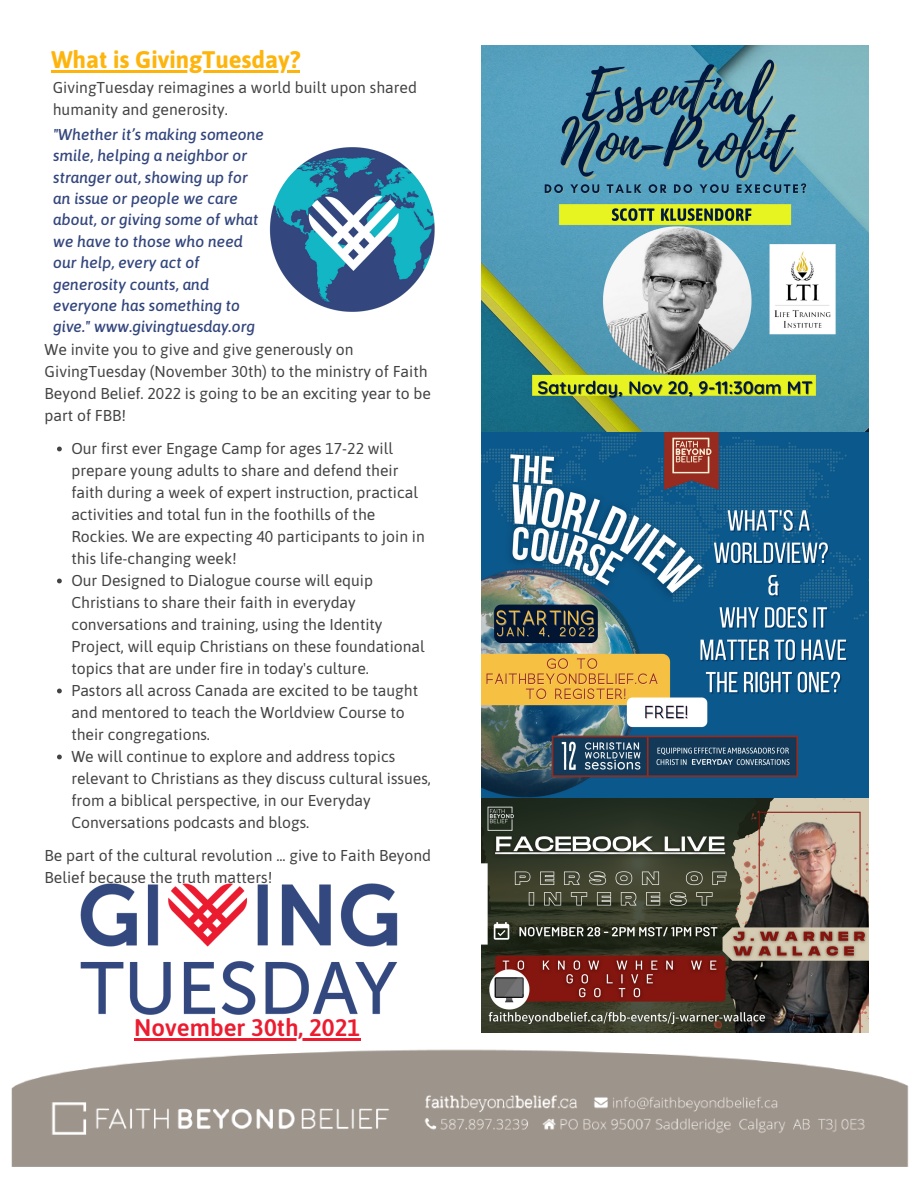
<style>
.page{position:relative;width:918px;height:1188px;background:#fff}
.page>*{position:absolute;margin:0;border:0;box-sizing:border-box;transform-origin:0 0}
.t1{font:700 24px "Asap";color:#fdb50e}
.t2{font:600 24px "Asap";color:#eb1c30}
.t3{font:15.75px/22px "Asap";color:#434343}
.t4{font:italic 500 15.75px/21.3px "Asap";color:#33467d}
</style>
<div class="page">
<img style="left:11px;top:1049px;width:898px;height:118px">
<img style="left:269px;top:147px;width:166px;height:165px">
<img style="left:80px;top:883px;width:318px;height:132px">
<img style="left:481px;top:45px;width:387px;height:987px">
<svg style="left:57px;top:447px;width:5px;height:4px"></svg>
<svg style="left:57px;top:579px;width:5px;height:4px"></svg>
<svg style="left:57px;top:689px;width:5px;height:4px"></svg>
<svg style="left:57px;top:755px;width:5px;height:4px"></svg>
<hr style="left:51px;top:70px;width:249px;height:2px;background:#fdb50e">
<hr style="left:134px;top:1038px;width:226px;height:2px;background:#eb1c30">
<p class="t1" style="left:51px;top:45px;width:250px">What is GivingTuesday?</p>
<p class="t3" style="left:53px;top:77px;width:366px;line-height:21.3px">GivingTuesday reimagines a world built upon shared humanity and generosity.</p>
<p class="t4" style="left:53px;top:124px;width:212px">"Whether it’s making someone smile, helping a neighbor or stranger out, showing up for an issue or people we care about, or giving some of what we have to those who need our help, every act of generosity counts, and everyone has something to give." www.givingtuesday.org</p>
<p class="t3" style="left:45px;top:338px;width:388px">We invite you to give and give generously on GivingTuesday (November 30th) to the ministry of Faith Beyond Belief. 2022 is going to be an exciting year to be part of FBB!</p>
<p class="t3" style="left:71px;top:437px;width:355px">Our first ever Engage Camp for ages 17-22 will prepare young adults to share and defend their faith during a week of expert instruction, practical activities and total fun in the foothills of the Rockies. We are expecting 40 participants to join in this life-changing week!</p>
<p class="t3" style="left:71px;top:569px;width:355px">Our Designed to Dialogue course will equip Christians to share their faith in everyday conversations and training, using the Identity Project, will equip Christians on these foundational topics that are under fire in today's culture.</p>
<p class="t3" style="left:71px;top:679px;width:348px">Pastors all across Canada are excited to be taught and mentored to teach the Worldview Course to their congregations.</p>
<p class="t3" style="left:71px;top:745px;width:361px">We will continue to explore and address topics relevant to Christians as they discuss cultural issues, from a biblical perspective, in our Everyday Conversations podcasts and blogs.</p>
<p class="t3" style="left:45px;top:844px;width:388px">Be part of the cultural revolution ... give to Faith Beyond<br>Belief because the truth matters!</p>
<p class="t2" style="left:134px;top:1014px;width:228px">November 30th, 2021</p>
</div>
